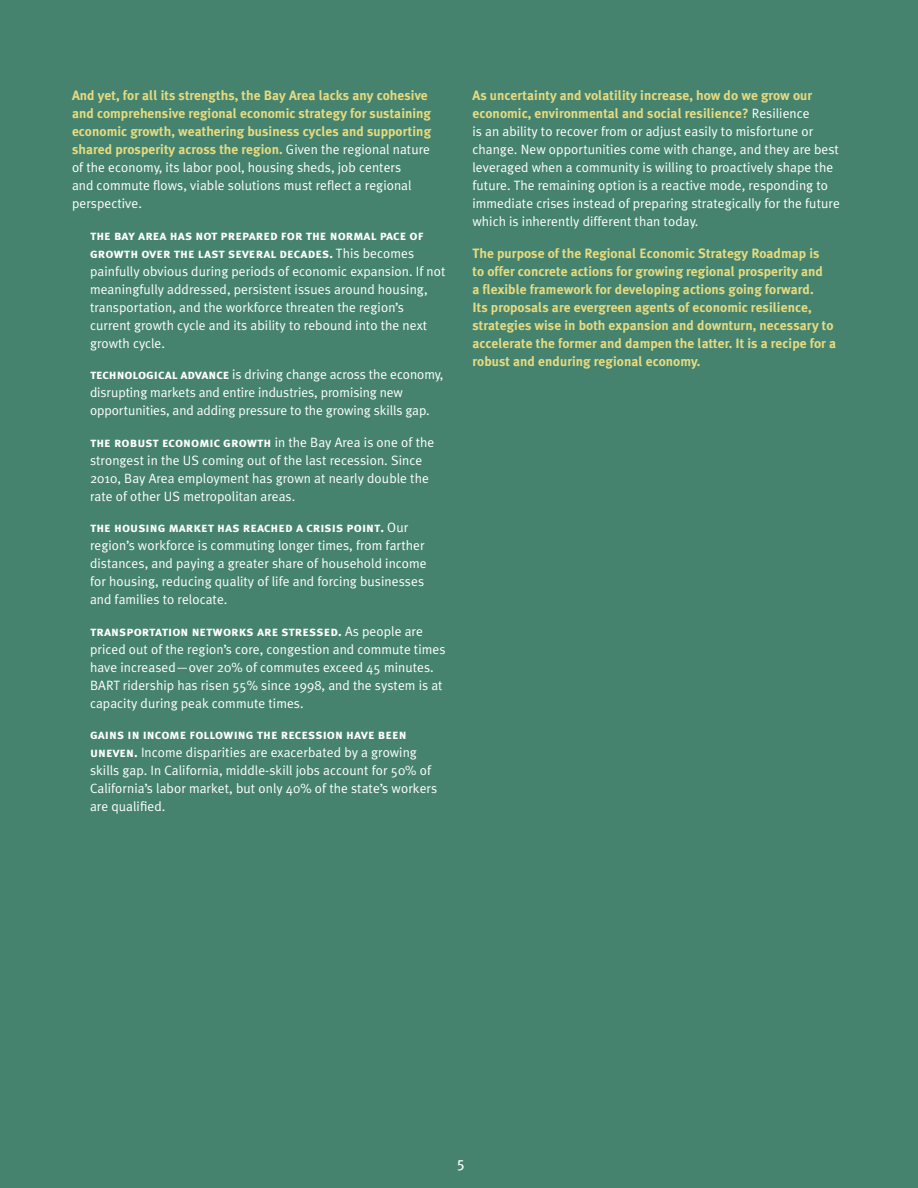
<style>
.page{position:relative;width:918px;height:1188px;background:#45836f}
.page>*{position:absolute;margin:0;border:0;box-sizing:border-box;transform-origin:0 0}
.t1{font:15px "Meta Plus Book Caps";color:#fff}
.t2{font:13.5px/18px "Meta Plus Normal";letter-spacing:.005em;color:#fff}
.t3{font:700 13.5px/18px "Meta Plus";letter-spacing:.005em;color:#e6db81}
.t4{font:13.5px/18px "Meta Plus Bold Caps";letter-spacing:.005em;color:#fff}
.s1{font-family:"Meta Plus Normal";font-weight:400;color:#fff}
.s2{font-family:"Meta Plus Normal"}
.s3{font-family:"Meta Plus Bold Caps"}
</style>
<div class="page">
<p class="t3" style="left:72px;top:87px;width:361px">And yet, for all its strengths, the Bay Area lacks any cohesive and comprehensive regional economic strategy for sustaining economic growth, weathering business cycles and supporting shared prosperity across the region. <span class="s1">Given the regional nature</span></p>
<p class="t2" style="left:72px;top:159px;width:341px">of the economy, its labor pool, housing sheds, job centers and commute flows, viable solutions must reflect a regional perspective.</p>
<p class="t4" style="left:90px;top:226px;width:335px">the bay area has not prepared for the normal pace of growth over the last several decades. <span class="s2">This becomes</span></p>
<p class="t2" style="left:90px;top:262px;width:357px">painfully obvious during periods of economic expansion. If not meaningfully addressed, persistent issues around housing, transportation, and the workforce threaten the region’s current growth cycle and its ability to rebound into the next growth cycle.</p>
<p class="t2" style="left:90px;top:366px;width:355px"><span class="s3">technological advance</span> is driving change across the economy, disrupting markets and entire industries, promising new opportunities, and adding pressure to the growing skills gap.</p>
<p class="t4" style="left:90px;top:433px;width:346px">the robust economic growth <span class="s2">in the Bay Area is one of the</span></p>
<p class="t2" style="left:90px;top:451px;width:340px">strongest in the US coming out of the last recession. Since<br>2010, Bay Area employment has grown at nearly double the rate of other US metropolitan areas.</p>
<p class="t4" style="left:90px;top:519px;width:320px">the housing market has reached a crisis point. <span class="s2">Our</span></p>
<p class="t2" style="left:90px;top:537px;width:338px">region’s workforce is commuting longer times, from farther distances, and paying a greater share of household income for housing, reducing quality of life and forcing businesses and families to relocate.</p>
<p class="t4" style="left:90px;top:622px;width:334px">transportation networks are stressed. <span class="s2">As people are</span></p>
<p class="t2" style="left:90px;top:640px;width:357px">priced out of the region’s core, congestion and commute times have increased—over 20% of commutes exceed 45 minutes.<br>BART ridership has risen 55% since 1998, and the system is at capacity during peak commute times.</p>
<p class="t4" style="left:90px;top:726px;width:318px">gains in income following the recession have been</p>
<p class="t2" style="left:90px;top:744px;width:349px"><span class="s3">uneven.</span> Income disparities are exacerbated by a growing skills gap. In California, middle-skill jobs account for 50% of California’s labor market, but only 40% of the state’s workers are qualified.</p>
<p class="t3" style="left:472px;top:87px;width:341px">As uncertainty and volatility increase, how do we grow our economic, environmental and social resilience? <span class="s1">Resilience</span></p>
<p class="t2" style="left:472px;top:123px;width:369px">is an ability to recover from or adjust easily to misfortune or change. New opportunities come with change, and they are best leveraged when a community is willing to proactively shape the future. The remaining option is a reactive mode, responding to immediate crises instead of preparing strategically for the future which is inherently different than today.</p>
<p class="t3" style="left:472px;top:244px;width:365px">The purpose of the Regional Economic Strategy Roadmap is<br>to offer concrete actions for growing regional prosperity and<br>a flexible framework for developing actions going forward.<br>Its proposals are evergreen agents of economic resilience, strategies wise in both expansion and downturn, necessary to accelerate the former and dampen the latter. It is a recipe for a robust and enduring regional economy.</p>
<p class="t1" style="left:457px;top:1156px;width:10px">5</p>
</div>
